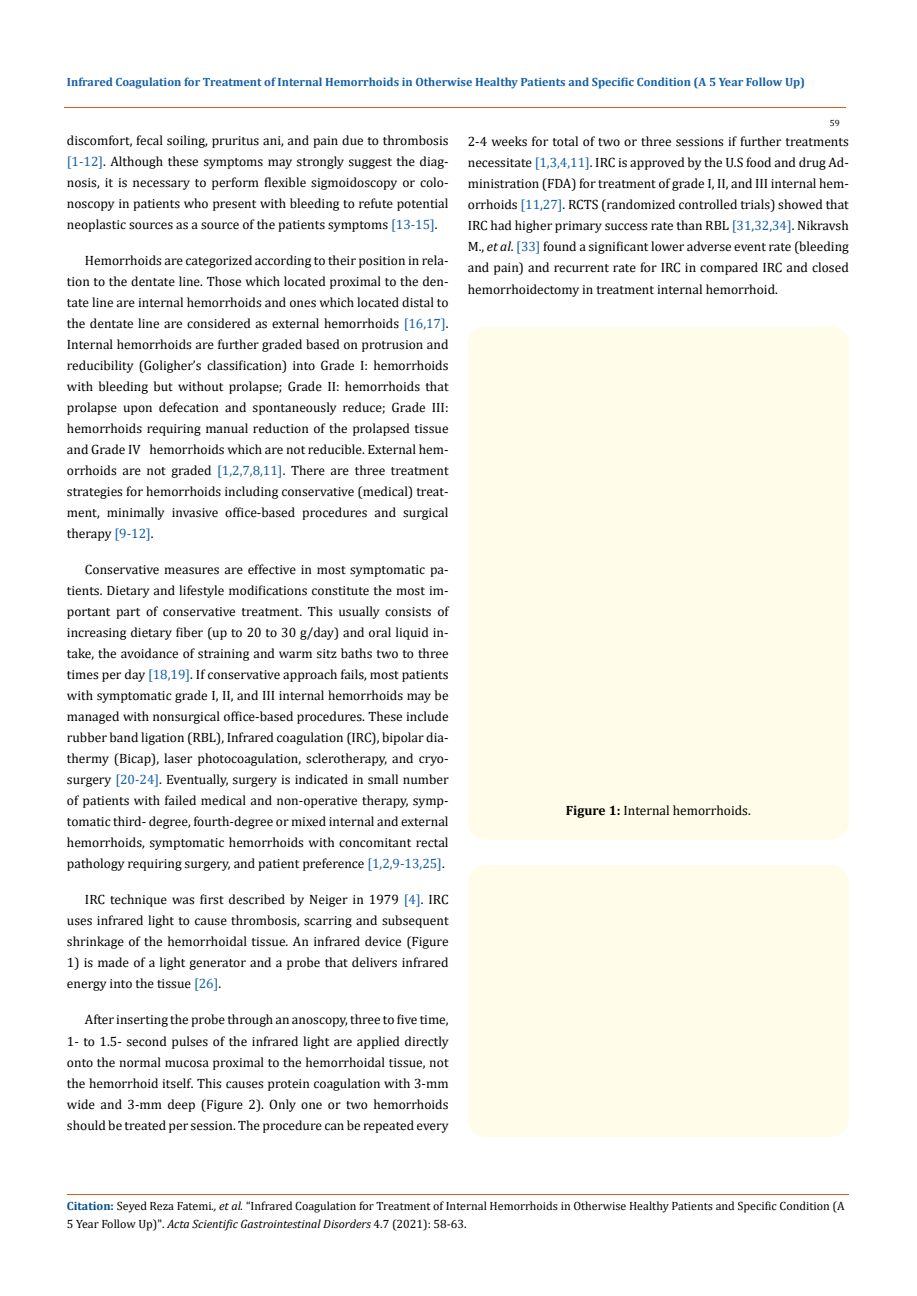
<style>
.page{position:relative;width:917px;height:1296px;background:#fff}
.page>*{position:absolute;margin:0;border:0;box-sizing:border-box;transform-origin:0 0}
.t1{font:13.5px/21px "Cambria";color:#000;text-align:justify}
.t2{font:12px/18px "Cambria";color:#000}
.t3{font:700 12px "Cambria";color:#1560a6}
.t4{font:9px "Cambria";color:#000}
.s1{color:#1560a6}
.s2{font-style:italic}
.s3{font-weight:700}
.s4{font-weight:700;color:#035089}
</style>
<div class="page">
<div style="left:468px;top:326px;width:380px;height:514px;background:#fffde9;border-radius:18px"></div>
<div style="left:468px;top:865px;width:380px;height:272px;background:#fffde9;border-radius:18px"></div>
<hr style="left:64px;top:108px;width:781px;height:1px;background:#e05d1a">
<hr style="left:67px;top:1194px;width:781px;height:1px;background:#e05d1a">
<p class="t3" style="left:67px;top:73px;width:739px">Infrared Coagulation for Treatment of Internal Hemorrhoids in Otherwise Healthy Patients and Specific Condition (A 5 Year Follow Up)</p>
<p class="t4" style="left:829px;top:118px;width:11px">59</p>
<p class="t1" style="left:67px;top:130px;width:383px">discomfort, fecal soiling, pruritus ani, and pain due to thrombosis <span class="s1">[1-12]</span>. Although these symptoms may strongly suggest the diag&shy;nosis, it is necessary to perform flexible sigmoidoscopy or colo&shy;noscopy in patients who present with bleeding to refute potential neoplastic sources as a source of the patients symptoms <span class="s1">[13-15]</span>.</p>
<p class="t1" style="left:67px;top:250px;width:383px;text-indent:18px">Hemorrhoids are categorized according to their position in rela&shy;tion to the dentate line. Those which located proximal to the den&shy;tate line are internal hemorrhoids and ones which located distal to the dentate line are considered as external hemorrhoids <span class="s1">[16,17]</span>.<br>Internal hemorrhoids are further graded based on protrusion and reducibility (Goligher’s classification) into Grade I: hemorrhoids with bleeding but without prolapse; Grade II: hemorrhoids that prolapse upon defecation and spontaneously reduce; Grade III: hemorrhoids requiring manual reduction of the prolapsed tissue and Grade ІV hemorrhoids which are not reducible. External hem&shy;orrhoids are not graded <span class="s1">[1,2,7,8,11]</span>. There are three treatment strategies for hemorrhoids including conservative (medical) treat&shy;ment, minimally invasive office-based procedures and surgical therapy <span class="s1">[9-12]</span>.</p>
<p class="t1" style="left:67px;top:559px;width:383px;text-indent:18px">Conservative measures are effective in most symptomatic pa&shy;tients. Dietary and lifestyle modifications constitute the most im&shy;portant part of conservative treatment. This usually consists of increasing dietary fiber (up to 20 to 30 g/day) and oral liquid in&shy;take, the avoidance of straining and warm sitz baths two to three times per day <span class="s1">[18,19]</span>. If conservative approach fails, most patients with symptomatic grade I, II, and III internal hemorrhoids may be managed with nonsurgical office-based procedures. These include rubber band ligation (RBL), Infrared coagulation (IRC), bipolar dia&shy;thermy (Bicap), laser photocoagulation, sclerotherapy, and cryo&shy;surgery <span class="s1">[20-24]</span>. Eventually, surgery is indicated in small number of patients with failed medical and non-operative therapy, symp&shy;tomatic third- degree, fourth-degree or mixed internal and external hemorrhoids, symptomatic hemorrhoids with concomitant rectal pathology requiring surgery, and patient preference <span class="s1">[1,2,9-13,25]</span>.</p>
<p class="t1" style="left:67px;top:889px;width:383px;text-indent:18px">IRC technique was first described by Neiger in 1979 <span class="s1">[4]</span>. IRC uses infrared light to cause thrombosis, scarring and subsequent shrinkage of the hemorrhoidal tissue. An infrared device (Figure</p>
<p class="t1" style="left:67px;top:952px;width:383px">1) is made of a light generator and a probe that delivers infrared energy into the tissue <span class="s1">[26]</span>.</p>
<p class="t1" style="left:67px;top:1009px;width:383px;text-indent:18px">After inserting the probe through an anoscopy, three to five time, 1- to 1.5- second pulses of the infrared light are applied directly onto the normal mucosa proximal to the hemorrhoidal tissue, not the hemorrhoid itself. This causes protein coagulation with 3-mm wide and 3-mm deep (Figure 2). Only one or two hemorrhoids should be treated per session. The procedure can be repeated every</p>
<p class="t1" style="left:468px;top:130px;width:382px">2-4 weeks for total of two or three sessions if further treatments necessitate <span class="s1">[1,3,4,11]</span>. IRC is approved by the U.S food and drug Ad&shy;ministration (FDA) for treatment of grade I, II, and III internal hem&shy;orrhoids <span class="s1">[11,27]</span>. RCTS (randomized controlled trials) showed that IRC had higher primary success rate than RBL <span class="s1">[31,32,34]</span>. Nikravsh M., <span class="s2">et al</span>. <span class="s1">[33]</span> found a significant lower adverse event rate (bleeding and pain) and recurrent rate for IRC in compared IRC and closed</p>
<p class="t1" style="left:468px;top:279px;width:311px">hemorrhoidectomy in treatment internal hemorrhoid.</p>
<p class="t1" style="left:566px;top:800px;width:186px"><span class="s3">Figure 1:</span> Internal hemorrhoids.</p>
<p class="t2" style="left:67px;top:1197px;width:779px"><span class="s4">Citation:</span> Seyed Reza Fatemi<span class="s2">., et al.</span> “Infrared Coagulation for Treatment of Internal Hemorrhoids in Otherwise Healthy Patients and Specific Condition (A<br>5 Year Follow Up)". <span class="s2">Acta Scientific Gastrointestinal Disorders</span> 4.7 (2021): 58-63.</p>
</div>
